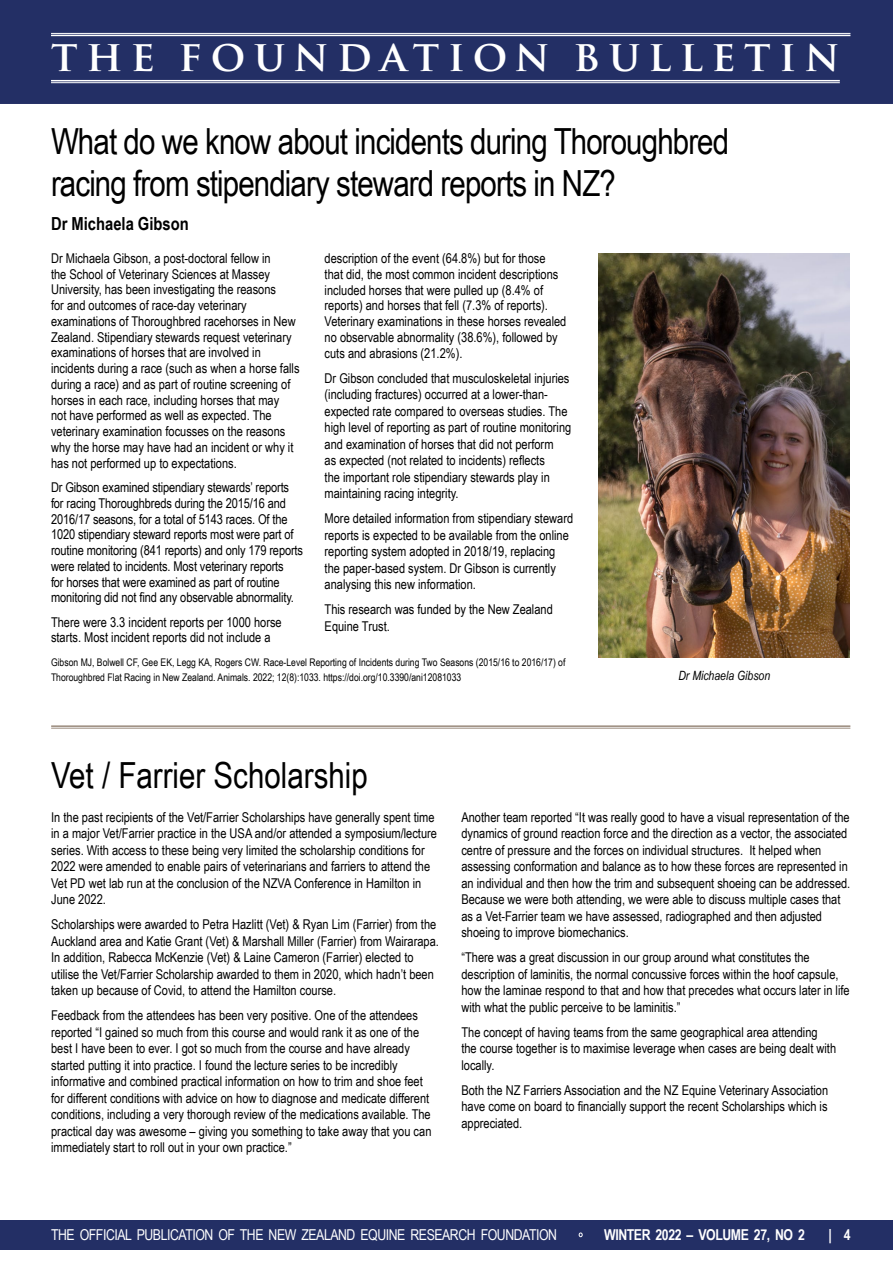
<style>
.page{position:relative;width:893px;height:1263px;background:#fff}
.page>*{position:absolute;margin:0;border:0;box-sizing:border-box;transform-origin:0 0}
.t1{font:700 42px "Trajan Pro";letter-spacing:.2em;color:#fff}
.t2{font:36px/42px "Arial Narrow";letter-spacing:-.025em;color:#000}
.t3{font:36px "Arial Narrow";color:#000}
.t4{font:700 18px "Arial Narrow";color:#000}
.t5{font:15px "Arial Narrow";letter-spacing:-.03em;color:#fff}
.t6{font:700 15px "Arial Narrow";letter-spacing:-.03em;color:#fff}
.t7{font:13.5px/16.5px "Arial Narrow";color:#000}
.t8{font:italic 12.75px "Arial Narrow";color:#000}
.t9{font:10.5px/15px "Arial Narrow";color:#000}
.s1{font-weight:400}
</style>
<div class="page">
<div style="left:0;top:1220px;width:893px;height:29px;background:#232f65"></div>
<div style="left:0;top:0;width:893px;height:104px;background:#232f65"></div>
<hr style="left:51px;top:33px;width:799px;height:1px;background:#fff">
<hr style="left:51px;top:35px;width:799px;height:1px;background:#fff">
<hr style="left:51px;top:80px;width:789px;height:1px;background:#fff">
<hr style="left:51px;top:82px;width:789px;height:1px;background:#fff">
<img style="left:598px;top:253px;width:252px;height:404px">
<hr style="left:51px;top:725px;width:799px;height:2px;background:#9a8b7d">
<hr style="left:51px;top:728px;width:799px;height:1px;background:#9a8b7d">
<h1 class="t1" style="left:51px;top:30px;width:790px">THE FOUNDATION BULLETIN</h1>
<h2 class="t2" style="left:51px;top:119px;width:680px">What do we know about incidents during Thoroughbred racing from stipendiary steward reports in NZ?</h2>
<h3 class="t4" style="left:51px;top:210px;width:139px">Dr Michaela Gibson</h3>
<p class="t7" style="left:51px;top:250px;width:250px;line-height:15.8px">Dr Michaela Gibson, a post-doctoral fellow in<br>the School of Veterinary Sciences at Massey University, has been investigating the reasons<br>for and outcomes of race-day veterinary examinations of Thoroughbred racehorses in New Zealand. Stipendiary stewards request veterinary examinations of horses that are involved in incidents during a race (such as when a horse falls during a race) and as part of routine screening of horses in each race, including horses that may<br>not have performed as well as expected. The veterinary examination focusses on the reasons why the horse may have had an incident or why it has not performed up to expectations.</p>
<p class="t7" style="left:51px;top:479px;width:254px;line-height:15.8px">Dr Gibson examined stipendiary stewards’ reports for racing Thoroughbreds during the 2015/16 and 2016/17 seasons, for a total of 5143 races. Of the 1020 stipendiary steward reports most were part of routine monitoring (841 reports) and only 179 reports were related to incidents. Most veterinary reports<br>for horses that were examined as part of routine monitoring did not find any observable abnormality.</p>
<p class="t7" style="left:51px;top:613px;width:232px;line-height:15.8px">There were 3.3 incident reports per 1000 horse starts. Most incident reports did not include a</p>
<p class="t7" style="left:325px;top:250px;width:243px;line-height:15.8px">description of the event (64.8%) but for those that did, the most common incident descriptions included horses that were pulled up (8.4% of reports) and horses that fell (7.3% of reports).<br>Veterinary examinations in these horses revealed no observable abnormality (38.6%), followed by cuts and abrasions (21.2%).</p>
<p class="t7" style="left:325px;top:369px;width:248px">Dr Gibson concluded that musculoskeletal injuries (including fractures) occurred at a lower-than&shy;expected rate compared to overseas studies. The high level of reporting as part of routine monitoring and examination of horses that did not perform<br>as expected (not related to incidents) reflects<br>the important role stipendiary stewards play in maintaining racing integrity.</p>
<p class="t7" style="left:325px;top:509px;width:250px">More detailed information from stipendiary steward reports is expected to be available from the online reporting system adopted in 2018/19, replacing the paper-based system. Dr Gibson is currently analysing this new information.</p>
<p class="t7" style="left:325px;top:600px;width:230px">This research was funded by the New Zealand<br>Equine Trust.</p>
<p class="t9" style="left:51px;top:654px;width:516px">Gibson MJ, Bolwell CF, Gee EK, Legg KA, Rogers CW. Race-Level Reporting of Incidents during Two Seasons (2015/16 to 2016/17) of<br>Thoroughbred Flat Racing in New Zealand. Animals. 2022; 12(8):1033. https://doi.org/10.3390/ani12081033</p>
<p class="t8" style="left:678px;top:667px;width:93px">Dr Michaela Gibson</p>
<h2 class="t3" style="left:51px;top:749px;width:318px">Vet / Farrier Scholarship</h2>
<p class="t7" style="left:51px;top:808px;width:387px">In the past recipients of the Vet/Farrier Scholarships have generally spent time in a major Vet/Farrier practice in the USA and/or attended a symposium/lecture series. With access to these being very limited the scholarship conditions for 2022 were amended to enable pairs of veterinarians and farriers to attend the Vet PD wet lab run at the conclusion of the NZVA Conference in Hamilton in June 2022.</p>
<p class="t7" style="left:51px;top:916px;width:389px">Scholarships were awarded to Petra Hazlitt (Vet) &amp; Ryan Lim (Farrier) from the Auckland area and Katie Grant (Vet) &amp; Marshall Miller (Farrier) from Wairarapa.<br>In addition, Rabecca McKenzie (Vet) &amp; Laine Cameron (Farrier) elected to utilise the Vet/Farrier Scholarship awarded to them in 2020, which hadn’t been taken up because of Covid, to attend the Hamilton course.</p>
<p class="t7" style="left:51px;top:1007px;width:382px">Feedback from the attendees has been very positive. One of the attendees reported “I gained so much from this course and would rank it as one of the best I have been to ever. I got so much from the course and have already started putting it into practice. I found the lecture series to be incredibly informative and combined practical information on how to trim and shoe feet for different conditions with advice on how to diagnose and medicate different conditions, including a very thorough review of the medications available. The practical day was awesome – giving you something to take away that you can immediately start to roll out in your own practice.”</p>
<p class="t7" style="left:461px;top:808px;width:390px">Another team reported “It was really good to have a visual representation of the dynamics of ground reaction force and the direction as a vector, the associated centre of pressure and the forces on individual structures. It helped when assessing conformation and balance as to how these forces are represented in an individual and then how the trim and subsequent shoeing can be addressed.<br>Because we were both attending, we were able to discuss multiple cases that as a Vet-Farrier team we have assessed, radiographed and then adjusted shoeing to improve biomechanics.</p>
<p class="t7" style="left:461px;top:949px;width:390px">“There was a great discussion in our group around what constitutes the description of laminitis, the normal concussive forces within the hoof capsule, how the laminae respond to that and how that precedes what occurs later in life with what the public perceive to be laminitis.”</p>
<p class="t7" style="left:461px;top:1023px;width:376px">The concept of having teams from the same geographical area attending the course together is to maximise leverage when cases are being dealt with locally.</p>
<p class="t7" style="left:461px;top:1081px;width:368px;text-align:justify">Both the NZ Farriers Association and the NZ Equine Veterinary Association have come on board to financially support the recent Scholarships which is appreciated.</p>
<p class="t5" style="left:51px;top:1224px;width:508px">THE OFFICIAL PUBLICATION OF THE NEW ZEALAND EQUINE RESEARCH FOUNDATION</p>
<p class="t6" style="left:578px;top:1223px;width:228px"><span class="s1">•</span> WINTER 2022 – VOLUME 27, NO 2</p>
<p class="t6" style="left:828px;top:1223px;width:24px">| 4</p>
</div>
